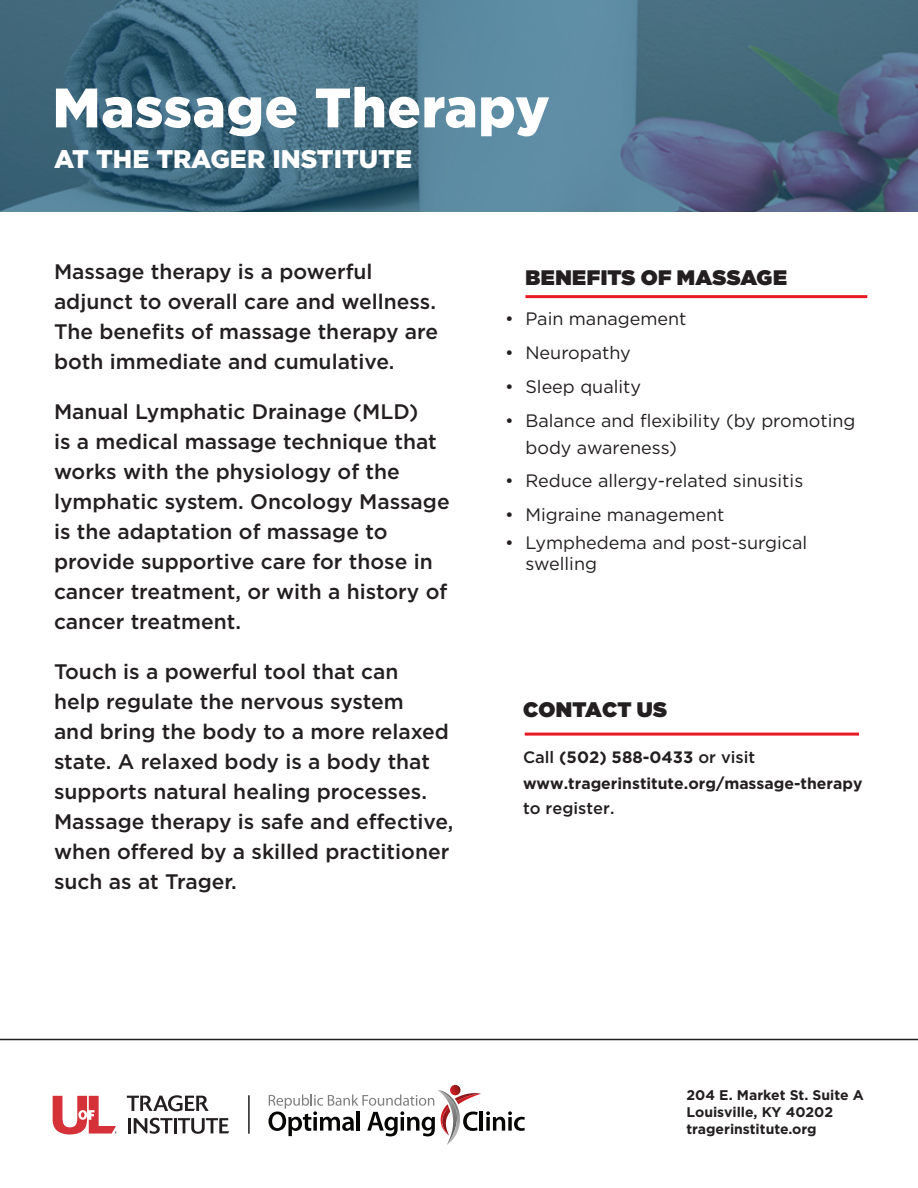
<style>
.page{position:relative;width:918px;height:1188px;background:#fff}
.page>*{position:absolute;margin:0;border:0;box-sizing:border-box;transform-origin:0 0}
.t1{font:900 55.5px "Gotham";letter-spacing:.01em;color:#fff}
.t2{font:900 25.5px "Gotham";color:#fff}
.t3{font:500 21px/30px "Gotham";color:#231f20}
.t4{font:900 21px "Gotham";letter-spacing:.01em;color:#231f20}
.t5{font:18px/27px "Gotham";color:#231f20}
.t6{font:700 16.5px "Gotham";color:#231f20}
.t7{font:500 16.5px "Gotham";color:#231f20}
.t8{font:700 15.75px "Gotham";color:#231f20}
.t9{font:700 13.95px "Gotham";color:#231f20}
.s1{font-weight:500}
</style>
<div class="page">
<hr style="left:525px;top:295px;width:342px;height:3px;background:#e51a23">
<svg style="left:53px;top:1096px;width:64px;height:39px"></svg>
<svg style="left:127px;top:1095px;width:82px;height:16px"></svg>
<hr style="left:128px;top:1118px;width:3px;height:15px;background:#231f20">
<svg style="left:134px;top:1118px;width:95px;height:16px"></svg>
<svg style="left:269px;top:1085px;width:256px;height:60px"></svg>
<hr style="left:248px;top:1095px;width:2px;height:39px;background:#231f20">
<svg style="left:0;top:0;width:918px;height:212px;background:#4a7087"></svg>
<hr style="left:525px;top:733px;width:334px;height:3px;background:#e51a23">
<hr style="left:0;top:1039px;width:918px;height:1px;background:#231f20">
<p class="t1" style="left:52px;top:70px;width:499px">Massage Therapy</p>
<p class="t2" style="left:54px;top:142px;width:359px">AT THE TRAGER INSTITUTE</p>
<p class="t3" style="left:54px;top:256px;width:386px">Massage therapy is a powerful adjunct to overall care and wellness.<br>The benefits of massage therapy are both immediate and cumulative.</p>
<p class="t3" style="left:54px;top:396px;width:397px">Manual Lymphatic Drainage (MLD)<br>is a medical massage technique that works with the physiology of the lymphatic system. Oncology Massage is the adaptation of massage to provide supportive care for those in cancer treatment, or with a history of cancer treatment.</p>
<p class="t3" style="left:54px;top:657px;width:401px">Touch is a powerful tool that can<br>help regulate the nervous system<br>and bring the body to a more relaxed state. A relaxed body is a body that supports natural healing processes.<br>Massage therapy is safe and effective, when offered by a skilled practitioner such as at Trager.</p>
<p class="t4" style="left:525px;top:262px;width:263px">BENEFITS OF MASSAGE</p>
<p class="t5" style="left:505px;top:305px;width:183px">• Pain management</p>
<p class="t5" style="left:505px;top:339px;width:127px">• Neuropathy</p>
<p class="t5" style="left:505px;top:373px;width:138px">• Sleep quality</p>
<p class="t5" style="left:525px;top:406px;width:332px;text-indent:-20px">• Balance and flexibility (by promoting body awareness)</p>
<p class="t5" style="left:505px;top:467px;width:300px">• Reduce allergy-related sinusitis</p>
<p class="t5" style="left:505px;top:501px;width:221px">• Migraine management</p>
<p class="t5" style="left:525px;top:532px;width:283px;line-height:21px;text-indent:-20px">• Lymphedema and post-surgical swelling</p>
<p class="t4" style="left:523px;top:694px;width:145px">CONTACT US</p>
<p class="t6" style="left:523px;top:746px;width:234px"><span class="s1">Call</span> (502) 588-0433 <span class="s1">or visit</span></p>
<p class="t8" style="left:523px;top:773px;width:341px">www.tragerinstitute.org/massage-therapy</p>
<p class="t7" style="left:523px;top:798px;width:93px">to register.</p>
<p class="t9" style="left:687px;top:1086px;width:179px">204 E. Market St. Suite A</p>
<p class="t9" style="left:687px;top:1103px;width:148px">Louisville, KY 40202</p>
<p class="t9" style="left:687px;top:1120px;width:132px">tragerinstitute.org</p>
</div>
